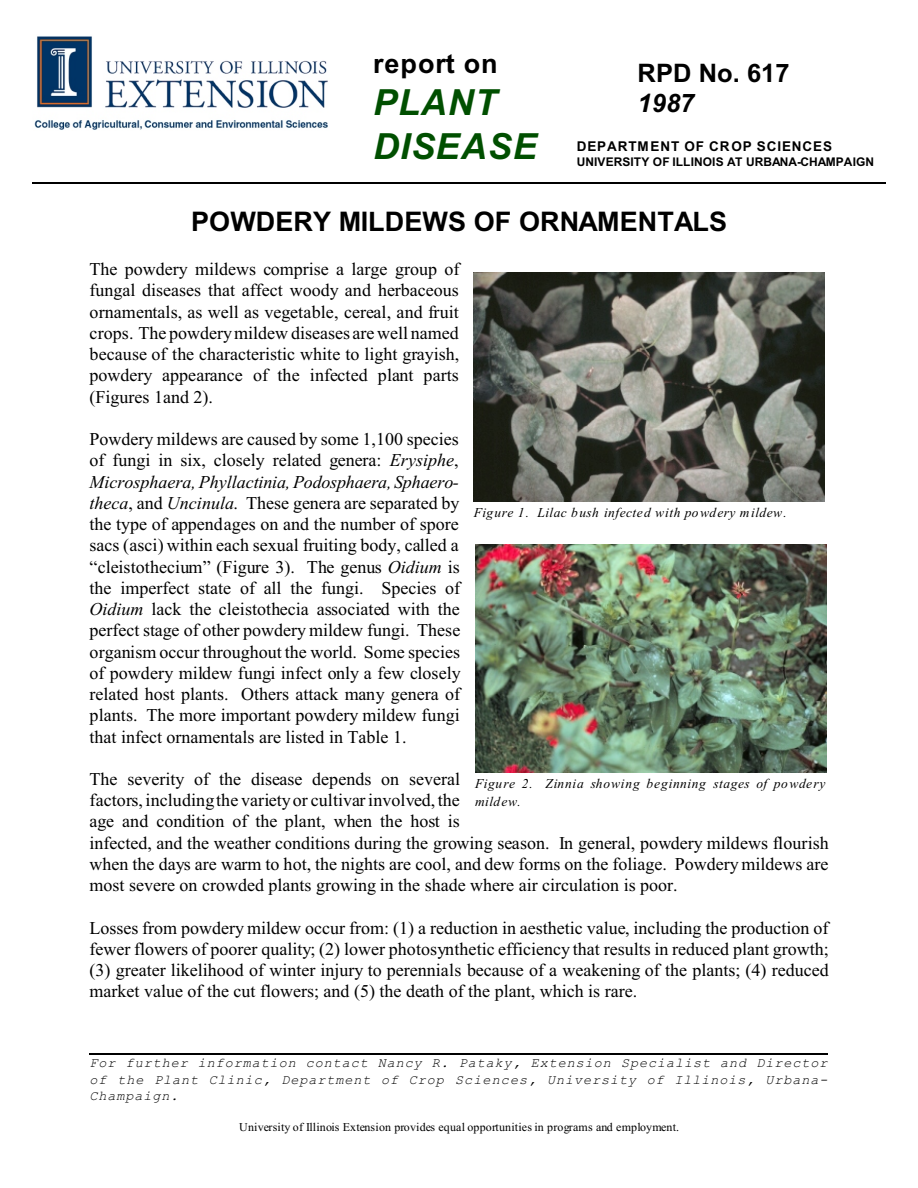
<style>
.page{position:relative;width:918px;height:1188px;background:#fff}
.page>*{position:absolute;margin:0;border:0;box-sizing:border-box;transform-origin:0 0}
.t1{font:italic 700 36px/43.8px "Arial";letter-spacing:.025em;color:#004f00}
.t2{font:700 27px "Arial";letter-spacing:.005em;color:#000}
.t3{font:700 27px "Arial";letter-spacing:.035em;color:#000}
.t4{font:700 25.5px "Arial";letter-spacing:.005em;color:#000}
.t5{font:italic 700 25.5px "Arial";color:#000}
.t6{font:18px/21.3px "Times New Roman";color:#000;text-align:justify}
.t7{font:italic 13.5px/16.4px "Courier New";letter-spacing:.065em;color:#000;text-align:justify}
.t8{font:italic 13.5px/17.7px "Times New Roman";letter-spacing:.04em;color:#000}
.t9{font:700 13.5px "Arial";letter-spacing:.065em;color:#000}
.t10{font:12px "Times New Roman";letter-spacing:.015em;color:#000}
.t11{font:700 12px "Arial";letter-spacing:.01em;color:#000}
.s1{font-style:italic}
</style>
<div class="page">
<hr style="left:90px;top:1053px;width:738px;height:2px;background:#000">
<img style="left:34px;top:36px;width:294px;height:94px">
<img style="left:474px;top:272px;width:351px;height:230px">
<img style="left:475px;top:545px;width:351px;height:228px">
<hr style="left:32px;top:182px;width:853px;height:2px;background:#000">
<h2 class="t3" style="left:373px;top:53px;width:126px">report on</h2>
<h1 class="t1" style="left:373px;top:84px;width:165px">PLANT<br>DISEASE</h1>
<h3 class="t4" style="left:638px;top:63px;width:154px">RPD No. 617</h3>
<h3 class="t5" style="left:638px;top:94px;width:58px">1987</h3>
<p class="t9" style="left:577px;top:141px;width:257px">DEPARTMENT OF CROP SCIENCES</p>
<p class="t11" style="left:577px;top:157px;width:299px">UNIVERSITY OF ILLINOIS AT URBANA-CHAMPAIGN</p>
<h2 class="t2" style="left:191px;top:211px;width:537px">POWDERY MILDEWS OF ORNAMENTALS</h2>
<p class="t6" style="left:90px;top:260px;width:371px">The powdery mildews comprise a large group of fungal diseases that affect woody and herbaceous ornamentals, as well as vegetable, cereal, and fruit crops. The powdery mildew diseases are well named because of the characteristic white to light grayish, powdery appearance of the infected plant parts (Figures 1and 2).</p>
<p class="t6" style="left:90px;top:430px;width:373px;text-align:left">Powdery mildews are caused by some 1,100 species of fungi in six, closely related genera: <span class="s1">Erysiphe</span>, <span class="s1">Microsphaera, Phyllactinia,Podosphaera, Sphaero&shy;theca</span>, and <span class="s1">Uncinula</span>. These genera are separated by the type of appendages on and the number of spore sacs (asci) within each sexual fruiting body, called a “cleistothecium” (Figure 3). The genus <span class="s1">Oidium</span> is the imperfect state of all the fungi. Species of <span class="s1">Oidium</span> lack the cleistothecia associated with the perfect stage of other powdery mildew fungi. These organism occur throughout the world. Some species of powdery mildew fungi infect only a few closely related host plants. Others attack many genera of plants. The more important powdery mildew fungi that infect ornamentals are listed in Table 1.</p>
<p class="t6" style="left:90px;top:770px;width:741px;text-align:left">The severity of the disease depends on several<br>factors, including the variety or cultivar involved, the<br>age and condition of the plant, when the host is<br>infected, and the weather conditions during the growing season. In general, powdery mildews flourish when the days are warm to hot, the nights are cool, and dew forms on the foliage. Powdery mildews are most severe on crowded plants growing in the shade where air circulation is poor.</p>
<p class="t6" style="left:90px;top:919px;width:741px">Losses from powdery mildew occur from: (1) a reduction in aesthetic value, including the production of fewer flowers of poorer quality; (2) lower photosynthetic efficiency that results in reduced plant growth; (3) greater likelihood of winter injury to perennials because of a weakening of the plants; (4) reduced market value of the cut flowers; and (5) the death of the plant, which is rare.</p>
<p class="t8" style="left:474px;top:505px;width:315px">Figure 1. Lilac bush infected with powdery mildew.</p>
<p class="t8" style="left:475px;top:776px;width:352px">Figure 2. Zinnia showing beginning stages of powdery mildew.</p>
<p class="t7" style="left:90px;top:1056px;width:739px">For further information contact Nancy R. Pataky, Extension Specialist and Director of the Plant Clinic, Department of Crop Sciences, University of Illinois, Urbana-Champaign.</p>
<p class="t10" style="left:239px;top:1123px;width:442px">University of Illinois Extension provides equal opportunities in programs and employment.</p>
</div>
